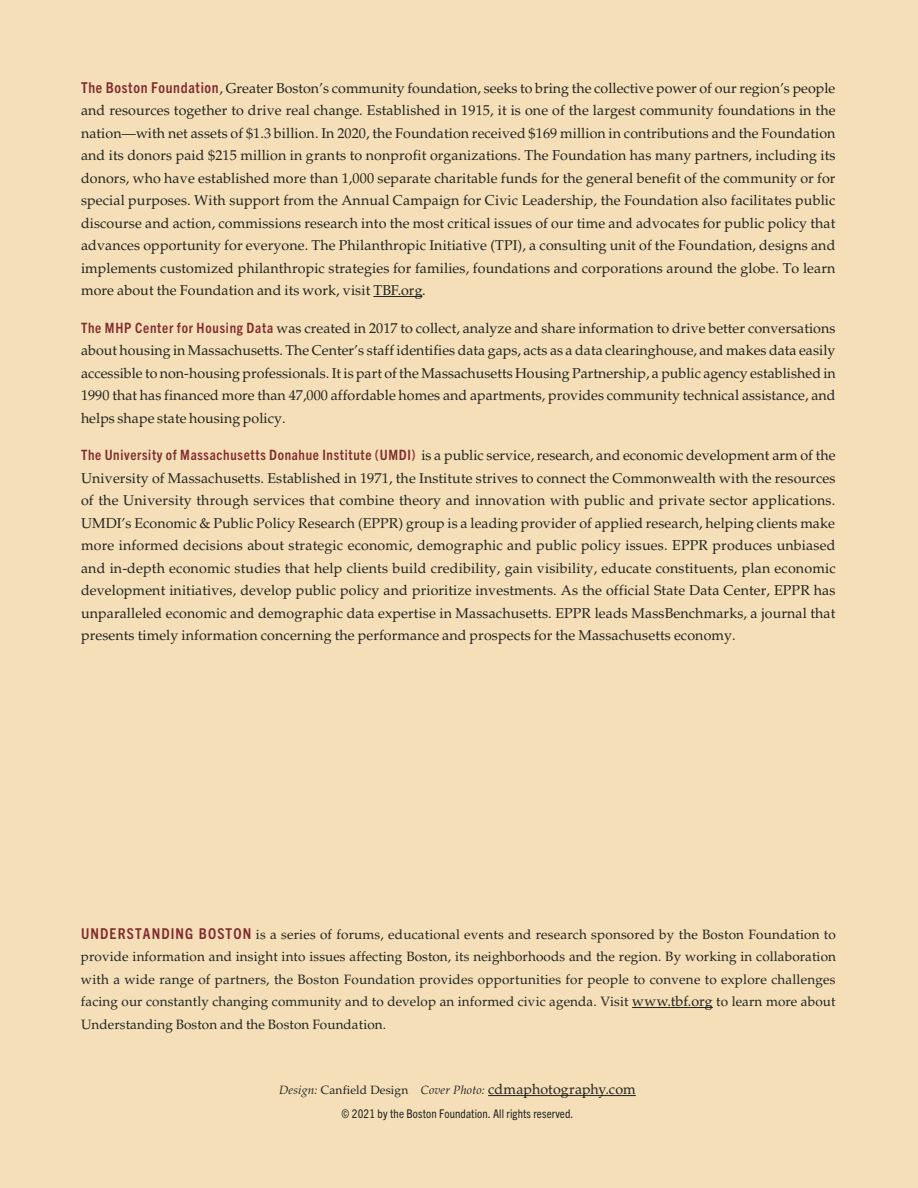
<style>
.page{position:relative;width:918px;height:1188px;background:#f4dfb8}
.page>*{position:absolute;margin:0;border:0;box-sizing:border-box;transform-origin:0 0}
.t1{font:14.25px/22.5px "Palatino LT Std";letter-spacing:.005em;color:#222320;text-align:justify}
.t2{font:13.5px/22.5px "Palatino LT Std";letter-spacing:.01em;color:#222320;text-align:justify}
.t3{font:condensed 12px "Trade Gothic Next LT Pro";letter-spacing:.01em;color:#222320}
.s1{font-family:"Trade Gothic Next LT Pro";font-weight:700;font-stretch:condensed;font-size:15px;color:#812a2e}
.s2{font-family:"Trade Gothic Next LT Pro";font-weight:700;font-stretch:condensed;color:#812a2e}
.s3{font-size:14.25px}
.s4{font-style:italic;font-size:12px}
.s5{font-size:12px}
</style>
<div class="page">
<hr style="left:488px;top:1095px;width:148px;height:1px;background:#222320">
<hr style="left:373px;top:296px;width:49px;height:1px;background:#222320">
<hr style="left:632px;top:1007px;width:81px;height:1px;background:#222320">
<p class="t1" style="left:81px;top:77px;width:756px"><span class="s1">The Boston Foundation</span>, Greater Boston’s community foundation, seeks to bring the collective power of our region’s people and resources together to drive real change. Established in 1915, it is one of the largest community foundations in the nation—with net assets of $1.3 billion. In 2020, the Foundation received $169 million in contributions and the Foundation and its donors paid $215 million in grants to nonprofit organizations. The Foundation has many partners, including its donors, who have established more than 1,000 separate charitable funds for the general benefit of the community or for special purposes. With support from the Annual Campaign for Civic Leadership, the Foundation also facilitates public discourse and action, commissions research into the most critical issues of our time and advocates for public policy that advances opportunity for everyone. The Philanthropic Initiative (TPI), a consulting unit of the Foundation, designs and implements customized philanthropic strategies for families, foundations and corporations around the globe. To learn more about the Foundation and its work, visit TBF.org.</p>
<p class="t1" style="left:81px;top:317px;width:756px"><span class="s2">The MHP Center for Housing Data</span> was created in 2017 to collect, analyze and share information to drive better conversations about housing in Massachusetts. The Center’s staff identifies data gaps, acts as a data clearinghouse, and makes data easily accessible to non-housing professionals. It is part of the Massachusetts Housing Partnership, a public agency established in 1990 that has financed more than 47,000 affordable homes and apartments, provides community technical assistance, and helps shape state housing policy.</p>
<p class="t1" style="left:81px;top:444px;width:756px"><span class="s2">The University of Massachusetts Donahue Institute (UMDI)</span> is a public service, research, and economic development arm of the University of Massachusetts. Established in 1971, the Institute strives to connect the Commonwealth with the resources of the University through services that combine theory and innovation with public and private sector applications.<br>UMDI’s Economic &amp; Public Policy Research (EPPR) group is a leading provider of applied research, helping clients make more informed decisions about strategic economic, demographic and public policy issues. EPPR produces unbiased and in-depth economic studies that help clients build credibility, gain visibility, educate constituents, plan economic development initiatives, develop public policy and prioritize investments. As the official State Data Center, EPPR has unparalleled economic and demographic data expertise in Massachusetts. EPPR leads MassBenchmarks, a journal that presents timely information concerning the performance and prospects for the Massachusetts economy.</p>
<p class="t2" style="left:81px;top:923px;width:757px"><span class="s1">UNDERSTANDING BOSTON</span> is a series of forums, educational events and research sponsored by the Boston Foundation to provide information and insight into issues affecting Boston, its neighborhoods and the region. By working in collaboration with a wide range of partners, the Boston Foundation provides opportunities for people to convene to explore challenges facing our constantly changing community and to develop an informed civic agenda. Visit <span class="s3">www.tbf.org</span> to learn more about Understanding Boston and the Boston Foundation.</p>
<p class="t1" style="left:279px;top:1078px;width:358px"><span class="s4">Design:</span> <span class="s5">Canfield Design</span> <span class="s4">Cover Photo:</span> cdmaphotography.com</p>
<p class="t3" style="left:342px;top:1106px;width:233px">© 2021 by the Boston Foundation. All rights reserved.</p>
</div>
